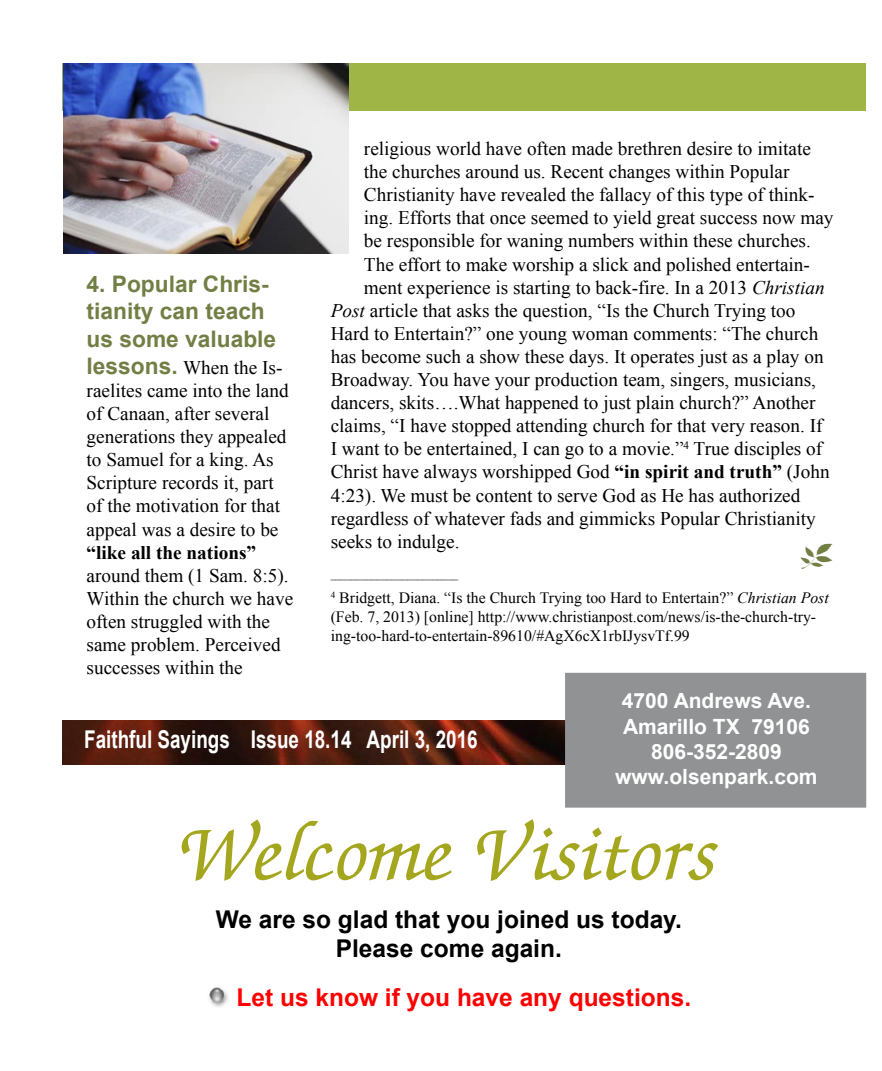
<style>
.page{position:relative;width:882px;height:1071px;background:#fff}
.page>*{position:absolute;margin:0;border:0;box-sizing:border-box;transform-origin:0 0}
.t1{font:italic 500 87.5px "Zapf Chancery";color:#a4a61e}
.t2{font:700 24.5px/29.4px "Arial";color:#000;text-align:center}
.t3{font:700 24.5px "Arial";color:#fff;scale:.77 1}
.t4{font:700 24.5px "Arial";color:#f00}
.t5{font:700 22.75px/27.3px "Arial";color:#717f45}
.t6{font:700 21px/25.2px "Arial";color:#fff;text-align:center}
.t7{font:19.25px/23.1px "Times New Roman";color:#000}
.t8{font:700 19.25px "Times New Roman";color:#000}
.t9{font:15.75px/18.9px "Times New Roman";color:#000}
.t10{font:10.15px "Times New Roman";color:#000}
.s1{font-family:"Arial";font-weight:700;font-size:22.75px;color:#717f45}
.s2{font-style:italic}
.s3{font-weight:700}
</style>
<div class="page">
<img style="left:63px;top:720px;width:502px;height:44px">
<div style="left:567px;top:675px;width:297px;height:131px;background:#909294"></div>
<div style="left:565px;top:673px;width:301px;height:135px;border:4px solid #909294"></div>
<div style="left:63px;top:63px;width:803px;height:47px;background:#9fb546"></div>
<img style="left:63px;top:63px;width:285px;height:191px">
<img style="left:209px;top:987px;width:19px;height:20px">
<p class="t5" style="left:87px;top:271px;width:191px">4. Popular Chris&shy;tianity can teach us some valuable</p>
<p class="t7" style="left:87px;top:356px;width:204px"><span class="s1">lessons.</span> When the Is&shy;raelites came into the land of Canaan, after several generations they appealed to Samuel for a king. As<br>Scripture records it, part of the motivation for that appeal was a desire to be</p>
<p class="t8" style="left:87px;top:539px;width:171px">“like all the nations”</p>
<p class="t7" style="left:87px;top:563px;width:208px">around them (1 Sam. 8:5).<br>Within the church we have often struggled with the same problem. Perceived successes within the</p>
<p class="t7" style="left:364px;top:137px;width:448px">religious world have often made brethren desire to imitate</p>
<p class="t7" style="left:364px;top:160px;width:427px">the churches around us. Recent changes within Popular</p>
<p class="t7" style="left:364px;top:183px;width:452px">Christianity have revealed the fallacy of this type of think-</p>
<p class="t7" style="left:364px;top:206px;width:471px">ing. Efforts that once seemed to yield great success now may</p>
<p class="t7" style="left:364px;top:229px;width:448px">be responsible for waning numbers within these churches.</p>
<p class="t7" style="left:364px;top:252px;width:448px">The effort to make worship a slick and polished entertain-</p>
<p class="t7" style="left:364px;top:275px;width:462px">ment experience is starting to back-fire. In a 2013 <span class="s2">Christian</span></p>
<p class="t7" style="left:331px;top:299px;width:466px"><span class="s2">Post</span> article that asks the question, “Is the Church Trying too</p>
<p class="t7" style="left:331px;top:322px;width:489px">Hard to Entertain?” one young woman comments: “The church</p>
<p class="t7" style="left:331px;top:345px;width:494px">has become such a show these days. It operates just as a play on</p>
<p class="t7" style="left:331px;top:368px;width:487px">Broadway. You have your production team, singers, musicians,</p>
<p class="t7" style="left:331px;top:391px;width:486px">dancers, skits….What happened to just plain church?” Another</p>
<p class="t7" style="left:331px;top:414px;width:493px">claims, “I have stopped attending church for that very reason. If</p>
<p class="t7" style="left:331px;top:437px;width:493px">I want to be entertained, I can go to a movie.”<sup>4</sup> True disciples of</p>
<p class="t7" style="left:331px;top:460px;width:500px">Christ have always worshipped God <span class="s3">“in spirit and truth”</span> (John</p>
<p class="t7" style="left:331px;top:483px;width:471px">4:23). We must be content to serve God as He has authorized</p>
<p class="t7" style="left:331px;top:506px;width:486px">regardless of whatever fads and gimmicks Popular Christianity</p>
<p class="t7" style="left:331px;top:530px;width:130px">seeks to indulge.</p>
<p class="t10" style="left:331px;top:568px;width:129px">_________________________</p>
<p class="t9" style="left:331px;top:588px;width:500px"><sup>4</sup> Bridgett, Diana. “Is the Church Trying too Hard to Entertain?” <span class="s2">Christian Post </span>(Feb. 7, 2013) [online] http://www.christianpost.com/news/is-the-church-try&shy;ing-too-hard-to-entertain-89610/#AgX6cX1rbIJysvTf.99</p>
<p class="t3" style="left:84px;top:723px;width:513px">Faithful Sayings Issue 18.14 April 3, 2016</p>
<p class="t6" style="left:615px;top:689px;width:204px">4700 Andrews Ave.<br>Amarillo TX 79106<br>806-352-2809 www.olsenpark.com</p>
<h1 class="t1" style="left:180px;top:809px;width:540px">Welcome Visitors</h1>
<p class="t2" style="left:216px;top:905px;width:468px">We are so glad that you joined us today.<br>Please come again.</p>
<p class="t4" style="left:236px;top:982px;width:456px">Let us know if you have any questions.</p>
</div>
